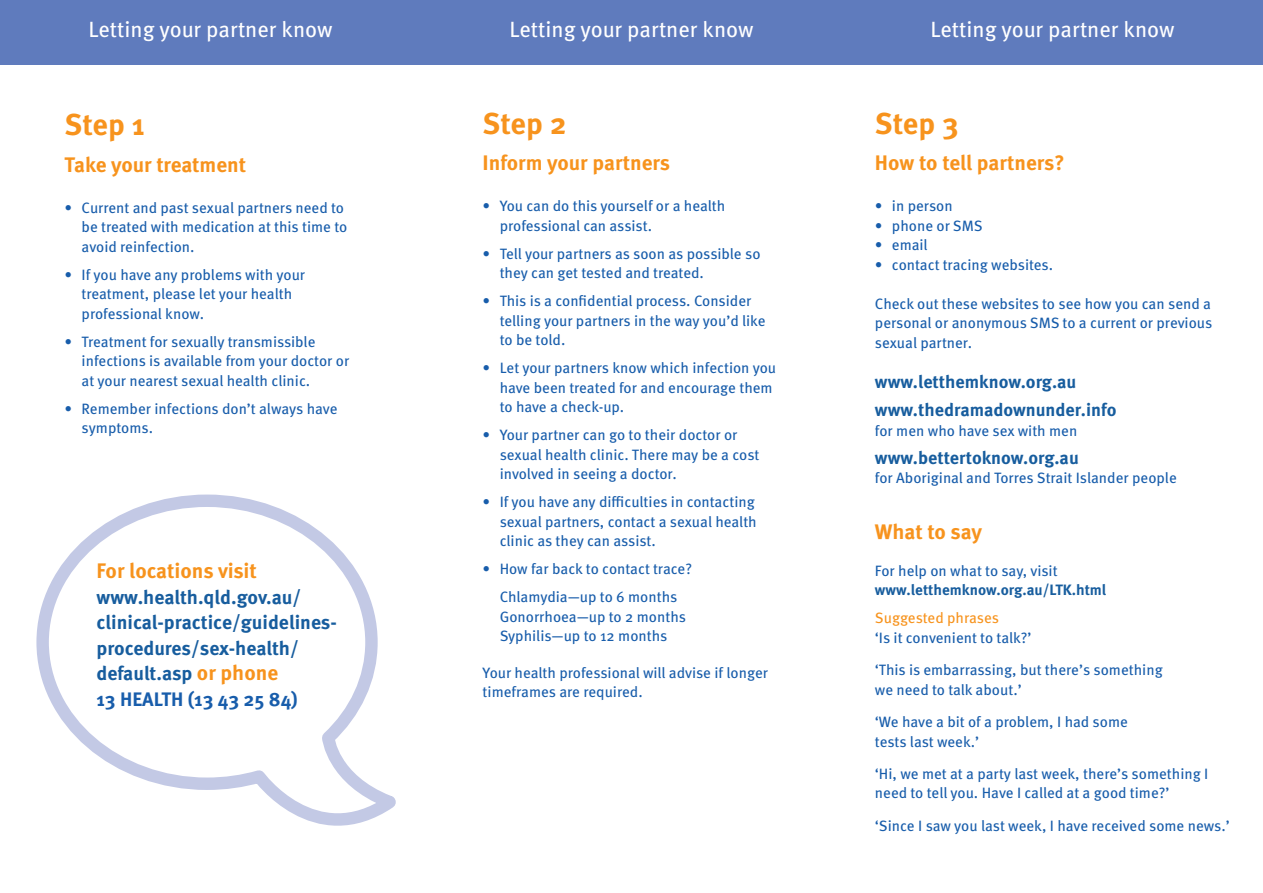
<style>
.page{position:relative;width:1263px;height:893px;background:#fff}
.page>*{position:absolute;margin:0;border:0;box-sizing:border-box;transform-origin:0 0}
.SexHealth_Step_Headi{font:700 30px "Meta OT";color:#f7931d}
.SexHealth_-_Heading{font:22.05px "Meta OT";color:#fff}
.SexHealth_-_Heading-2{font:700 21px "Meta OT";letter-spacing:-.005em;color:#f7931d}
.SexHealth_body_copy{font:700 21px "Meta OT";color:#f7931d}
.SexHealth_body_copy-2{font:700 19.5px/25.5px "Meta OT";color:#175d9e}
.SexHealth_body_copy-3{font:700 18px "Meta OT";color:#175d9e}
.SexHealth_bullet_1{font:15px/19.5px "Meta OT";color:#185dab}
.SexHealth_body_copy-4{font:15px/19.5px "Meta OT";color:#185dab}
.SexHealth_body_copy-5{font:700 15px "Meta OT";color:#175d9e}
.SexHealth_body_copy-6{font:15px "Meta OT";letter-spacing:-.005em;color:#f7931d}
.s1{font-size:21px;color:#f7931d}
.s2{color:#185dab}
</style>
<div class="page">
<div style="left:0;top:0;width:1263px;height:64px;background:#5f7bbd"></div>
<svg style="left:36px;top:494px;width:360px;height:332px"></svg>
<p class="SexHealth_-_Heading" style="left:88px;top:15px;width:246px">Letting your partner know</p>
<p class="SexHealth_-_Heading" style="left:509px;top:15px;width:246px">Letting your partner know</p>
<p class="SexHealth_-_Heading" style="left:930px;top:15px;width:246px">Letting your partner know</p>
<p class="SexHealth_Step_Headi" style="left:65px;top:106px;width:82px">Step 1</p>
<p class="SexHealth_-_Heading-2" style="left:65px;top:151px;width:183px">Take your treatment</p>
<p class="SexHealth_bullet_1" style="left:82px;top:198px;width:267px;text-indent:-17px">• Current and past sexual partners need to be treated with medication at this time to avoid reinfection.</p>
<p class="SexHealth_bullet_1" style="left:82px;top:265px;width:225px;text-indent:-17px">• If you have any problems with your treatment, please let your health professional know.</p>
<p class="SexHealth_bullet_1" style="left:82px;top:332px;width:269px;text-indent:-17px">• Treatment for sexually transmissible infections is available from your doctor or at your nearest sexual health clinic.</p>
<p class="SexHealth_bullet_1" style="left:82px;top:399px;width:257px;text-indent:-17px">• Remember infections don’t always have symptoms.</p>
<p class="SexHealth_body_copy" style="left:97px;top:558px;width:162px">For locations visit</p>
<p class="SexHealth_body_copy-2" style="left:97px;top:585px;width:242px">www.health.qld.gov.au/ clinical-practice/guidelines&shy;procedures/sex-health/ default.asp <span class="s1">or phone<br></span><span class="s2">13 HEALTH (13 43 25 84)</span></p>
<p class="SexHealth_Step_Headi" style="left:483px;top:104px;width:86px">Step 2</p>
<p class="SexHealth_-_Heading-2" style="left:483px;top:150px;width:189px">Inform your partners</p>
<p class="SexHealth_bullet_1" style="left:500px;top:196px;width:227px;text-indent:-17px">• You can do this yourself or a health professional can assist.</p>
<p class="SexHealth_bullet_1" style="left:500px;top:244px;width:262px;text-indent:-17px">• Tell your partners as soon as possible so they can get tested and treated.</p>
<p class="SexHealth_bullet_1" style="left:500px;top:291px;width:267px;text-indent:-17px">• This is a confidential process. Consider telling your partners in the way you’d like to be told.</p>
<p class="SexHealth_bullet_1" style="left:500px;top:358px;width:278px;text-indent:-17px">• Let your partners know which infection you have been treated for and encourage them to have a check-up.</p>
<p class="SexHealth_bullet_1" style="left:500px;top:425px;width:261px;text-indent:-17px">• Your partner can go to their doctor or sexual health clinic. There may be a cost involved in seeing a doctor.</p>
<p class="SexHealth_bullet_1" style="left:500px;top:492px;width:259px;text-indent:-17px">• If you have any difficulties in contacting sexual partners, contact a sexual health clinic as they can assist.</p>
<p class="SexHealth_bullet_1" style="left:483px;top:559px;width:211px">• How far back to contact trace?</p>
<p class="SexHealth_bullet_1" style="left:500px;top:587px;width:179px">Chlamydia—up to 6 months</p>
<p class="SexHealth_bullet_1" style="left:500px;top:607px;width:188px">Gonorrhoea—up to 2 months</p>
<p class="SexHealth_bullet_1" style="left:500px;top:626px;width:169px">Syphilis—up to 12 months</p>
<p class="SexHealth_body_copy-4" style="left:483px;top:663px;width:287px">Your health professional will advise if longer timeframes are required.</p>
<p class="SexHealth_Step_Headi" style="left:875px;top:104px;width:85px">Step 3</p>
<p class="SexHealth_-_Heading-2" style="left:875px;top:150px;width:191px">How to tell partners?</p>
<p class="SexHealth_body_copy-4" style="left:875px;top:196px;width:79px">• in person</p>
<p class="SexHealth_body_copy-4" style="left:875px;top:216px;width:109px">• phone or SMS</p>
<p class="SexHealth_body_copy-4" style="left:875px;top:235px;width:54px">• email</p>
<p class="SexHealth_body_copy-4" style="left:875px;top:255px;width:180px">• contact tracing websites.</p>
<p class="SexHealth_body_copy-4" style="left:875px;top:294px;width:339px;text-align:justify">Check out these websites to see how you can send a personal or anonymous SMS to a current or previous sexual partner.</p>
<p class="SexHealth_body_copy-3" style="left:875px;top:371px;width:203px">www.letthemknow.org.au</p>
<p class="SexHealth_body_copy-3" style="left:875px;top:399px;width:243px">www.thedramadownunder.info</p>
<p class="SexHealth_body_copy-4" style="left:875px;top:421px;width:204px">for men who have sex with men</p>
<p class="SexHealth_body_copy-3" style="left:875px;top:446px;width:205px">www.bettertoknow.org.au</p>
<p class="SexHealth_body_copy-4" style="left:875px;top:469px;width:303px">for Aboriginal and Torres Strait Islander people</p>
<p class="SexHealth_-_Heading-2" style="left:875px;top:519px;width:109px">What to say</p>
<p class="SexHealth_body_copy-4" style="left:875px;top:561px;width:184px">For help on what to say, visit</p>
<p class="SexHealth_body_copy-5" style="left:875px;top:581px;width:233px">www.letthemknow.org.au/LTK.html</p>
<p class="SexHealth_body_copy-6" style="left:875px;top:609px;width:126px">Suggested phrases</p>
<p class="SexHealth_body_copy-4" style="left:875px;top:628px;width:158px">‘Is it convenient to talk?’</p>
<p class="SexHealth_body_copy-4" style="left:875px;top:660px;width:289px">‘This is embarrassing, but there’s something we need to talk about.’</p>
<p class="SexHealth_body_copy-4" style="left:875px;top:712px;width:254px">‘We have a bit of a problem, I had some tests last week.’</p>
<p class="SexHealth_body_copy-4" style="left:875px;top:764px;width:335px">‘Hi, we met at a party last week, there’s something I need to tell you. Have I called at a good time?’</p>
<p class="SexHealth_body_copy-4" style="left:875px;top:816px;width:356px">‘Since I saw you last week, I have received some news.’</p>
</div>
